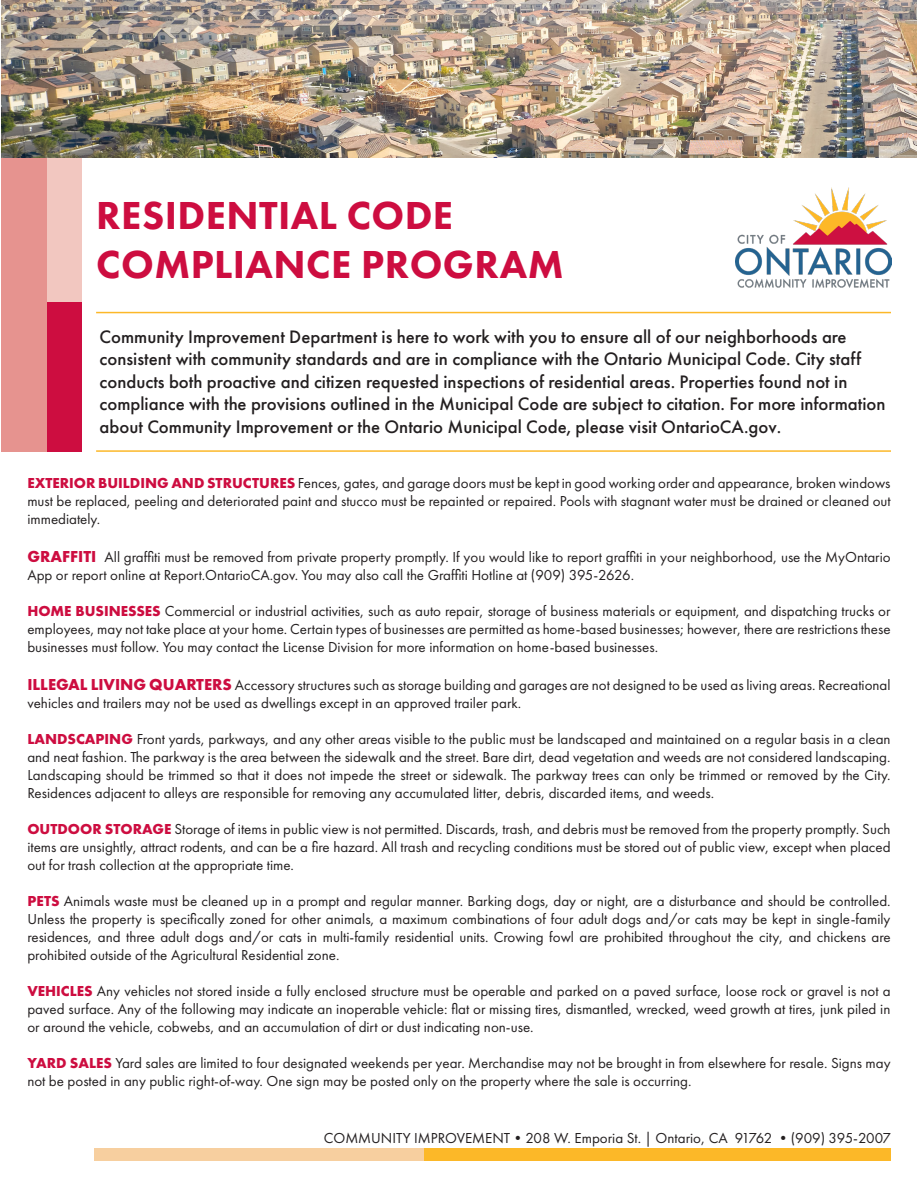
<style>
.page{position:relative;width:918px;height:1188px;background:#fff}
.page>*{position:absolute;margin:0;border:0;box-sizing:border-box;transform-origin:0 0}
.t1{font:800 40.5px/48.6px "Futura PT";letter-spacing:.01em;color:#cd0d40}
.t2{font:500 18.75px/22.5px "Futura PT";color:#231f20}
.t3{font:15px/18px "Futura PT";color:#231f20;text-align:justify}
.s1{font-weight:700;color:#cd0d40}
.s2{font-weight:700;font-size:16.5px;color:#cd0d40}
</style>
<div class="page">
<div style="left:1px;top:158px;width:81px;height:294px;background:#e6938f"></div>
<div style="left:47px;top:158px;width:35px;height:257px;background:#f2c7c0"></div>
<div style="left:47px;top:303px;width:35px;height:149px;background:#cd0d40"></div>
<div style="left:94px;top:1149px;width:331px;height:12px;background:#f7cf9f"></div>
<div style="left:425px;top:1149px;width:466px;height:12px;background:#fcb828"></div>
<hr style="left:96px;top:312px;width:795px;height:1px;background:#fcb828">
<hr style="left:96px;top:450px;width:795px;height:2px;background:#fcb828">
<img style="left:1px;top:0;width:916px;height:158px">
<img style="left:735px;top:188px;width:157px;height:100px">
<p class="t1" style="left:96px;top:191px;width:469px">RESIDENTIAL CODE<br>COMPLIANCE PROGRAM</p>
<p class="t2" style="left:100px;top:325px;width:788px">Community Improvement Department is here to work with you to ensure all of our neighborhoods are consistent with community standards and are in compliance with the Ontario Municipal Code. City staff conducts both proactive and citizen requested inspections of residential areas. Properties found not in compliance with the provisions outlined in the Municipal Code are subject to citation. For more information about Community Improvement or the Ontario Municipal Code, please visit OntarioCA.gov.</p>
<p class="t3" style="left:27px;top:474px;width:865px"><span class="s1">EXTERIOR BUILDING AND STRUCTURES</span> Fences, gates, and garage doors must be kept in good working order and appearance, broken windows must be replaced, peeling and deteriorated paint and stucco must be repainted or repaired. Pools with stagnant water must be drained or cleaned out immediately.</p>
<p class="t3" style="left:27px;top:548px;width:865px"><span class="s2">GRAFFITI</span> All graffiti must be removed from private property promptly. If you would like to report graffiti in your neighborhood, use the MyOntario<br>App or report online at Report.OntarioCA.gov. You may also call the Graffiti Hotline at (909) 395-2626.</p>
<p class="t3" style="left:27px;top:602px;width:865px"><span class="s1">HOME BUSINESSES</span> Commercial or industrial activities, such as auto repair, storage of business materials or equipment, and dispatching trucks or employees, may not take place at your home. Certain types of businesses are permitted as home-based businesses; however, there are restrictions these businesses must follow. You may contact the License Division for more information on home-based businesses.</p>
<p class="t3" style="left:27px;top:676px;width:865px"><span class="s2">ILLEGAL LIVING QUARTERS</span> Accessory structures such as storage building and garages are not designed to be used as living areas. Recreational vehicles and trailers may not be used as dwellings except in an approved trailer park.</p>
<p class="t3" style="left:27px;top:730px;width:865px"><span class="s1">LANDSCAPING</span> Front yards, parkways, and any other areas visible to the public must be landscaped and maintained on a regular basis in a clean and neat fashion. The parkway is the area between the sidewalk and the street. Bare dirt, dead vegetation and weeds are not considered landscaping.<br>Landscaping should be trimmed so that it does not impede the street or sidewalk. The parkway trees can only be trimmed or removed by the City.<br>Residences adjacent to alleys are responsible for removing any accumulated litter, debris, discarded items, and weeds.</p>
<p class="t3" style="left:27px;top:820px;width:865px"><span class="s1">OUTDOOR STORAGE</span> Storage of items in public view is not permitted. Discards, trash, and debris must be removed from the property promptly. Such items are unsightly, attract rodents, and can be a fire hazard. All trash and recycling conditions must be stored out of public view, except when placed out for trash collection at the appropriate time.</p>
<p class="t3" style="left:27px;top:892px;width:865px"><span class="s1">PETS</span> Animals waste must be cleaned up in a prompt and regular manner. Barking dogs, day or night, are a disturbance and should be controlled.<br>Unless the property is specifically zoned for other animals, a maximum combinations of four adult dogs and/or cats may be kept in single-family residences, and three adult dogs and/or cats in multi-family residential units. Crowing fowl are prohibited throughout the city, and chickens are prohibited outside of the Agricultural Residential zone.</p>
<p class="t3" style="left:27px;top:982px;width:865px"><span class="s1">VEHICLES</span> Any vehicles not stored inside a fully enclosed structure must be operable and parked on a paved surface, loose rock or gravel is not a paved surface. Any of the following may indicate an inoperable vehicle: flat or missing tires, dismantled, wrecked, weed growth at tires, junk piled in or around the vehicle, cobwebs, and an accumulation of dirt or dust indicating non-use.</p>
<p class="t3" style="left:27px;top:1054px;width:865px"><span class="s1">YARD SALES</span> Yard sales are limited to four designated weekends per year. Merchandise may not be brought in from elsewhere for resale. Signs may not be posted in any public right-of-way. One sign may be posted only on the property where the sale is occurring.</p>
<p class="t3" style="left:324px;top:1129px;width:569px">COMMUNITY IMPROVEMENT•208 W. Emporia St. | Ontario, CA 91762 •(909) 395-2007</p>
</div>
